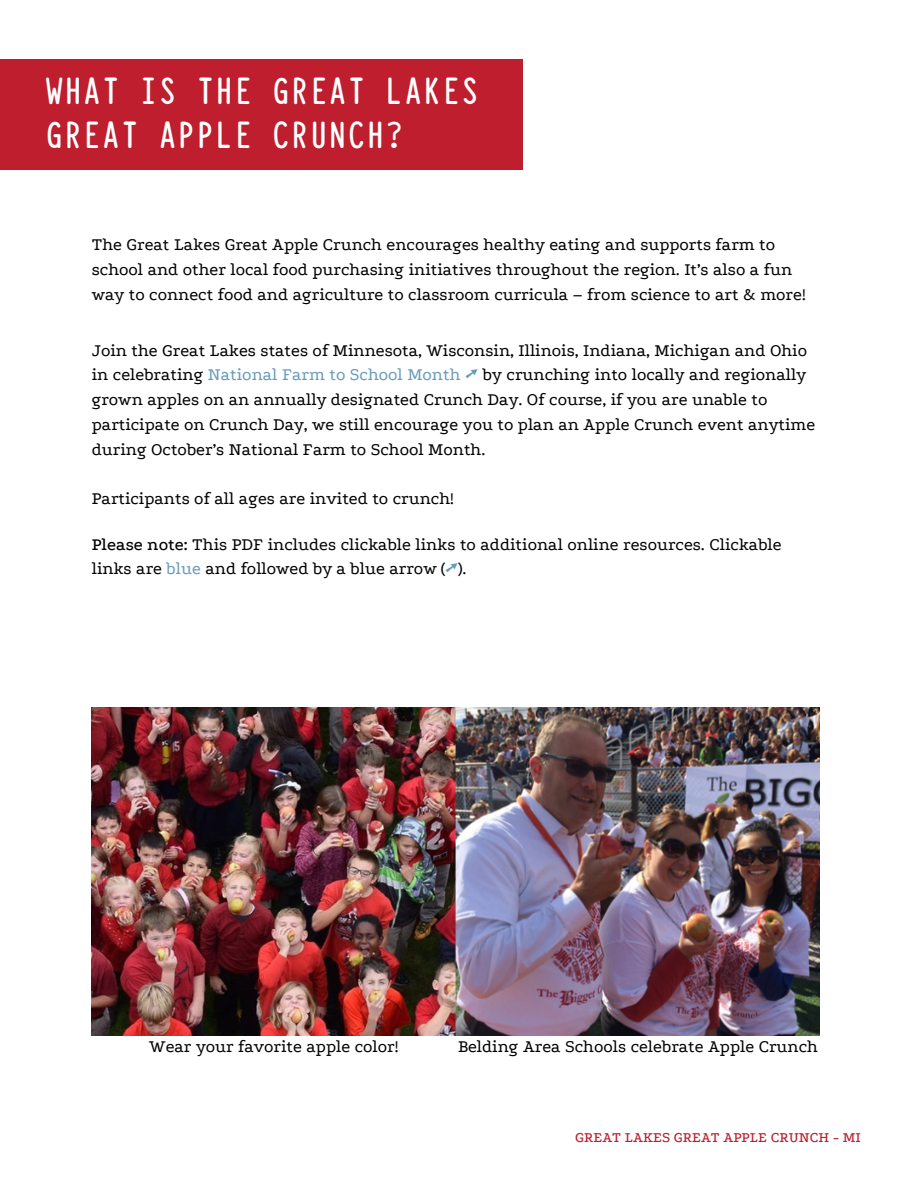
<style>
.page{position:relative;width:918px;height:1188px;background:#fff}
.page>*{position:absolute;margin:0;border:0;box-sizing:border-box;transform-origin:0 0}
.t1{font:700 42px/43.8px "Typewriter Condensed";color:#fff}
.t2{font:18px/24.8px "Podkova";color:#000}
.t3{font:500 15px "Podkova";color:#be1e2d}
.s1{color:#689bba}
.s2{font-family:"Free Serif";color:#689bba}
.s3{font-weight:500}
</style>
<div class="page">
<div style="left:0;top:60px;width:523px;height:110px;background:#be1e2d"></div>
<img style="left:92px;top:707px;width:727px;height:329px">
<p class="t1" style="left:45px;top:67px;width:436px">WHAT IS THE GREAT LAKES<br>GREAT APPLE CRUNCH?</p>
<p class="t2" style="left:92px;top:232px;width:715px">The Great Lakes Great Apple Crunch encourages healthy eating and supports farm to school and other local food purchasing initiatives throughout the region. It’s also a fun way to connect food and agriculture to classroom curricula – from science to art &amp; more!</p>
<p class="t2" style="left:92px;top:338px;width:725px">Join the Great Lakes states of Minnesota, Wisconsin, Illinois, Indiana, Michigan and Ohio in celebrating <span class="s1">National Farm to School Month</span> <span class="s2">➚</span> by crunching into locally and regionally grown apples on an annually designated Crunch Day. Of course, if you are unable to participate on Crunch Day, we still encourage you to plan an Apple Crunch event anytime during October’s National Farm to School Month.</p>
<p class="t2" style="left:92px;top:486px;width:364px">Participants of all ages are invited to crunch!</p>
<p class="t2" style="left:92px;top:532px;width:691px"><span class="s3">Please note:</span> This PDF includes clickable links to additional online resources. Clickable links are <span class="s1">blue</span> and followed by a blue arrow (<span class="s2">➚</span>).</p>
<p class="t2" style="left:149px;top:1034px;width:251px">Wear your favorite apple color!</p>
<p class="t2" style="left:458px;top:1034px;width:361px">Belding Area Schools celebrate Apple Crunch</p>
<p class="t3" style="left:575px;top:1129px;width:287px">GREAT LAKES GREAT APPLE CRUNCH - MI</p>
</div>
